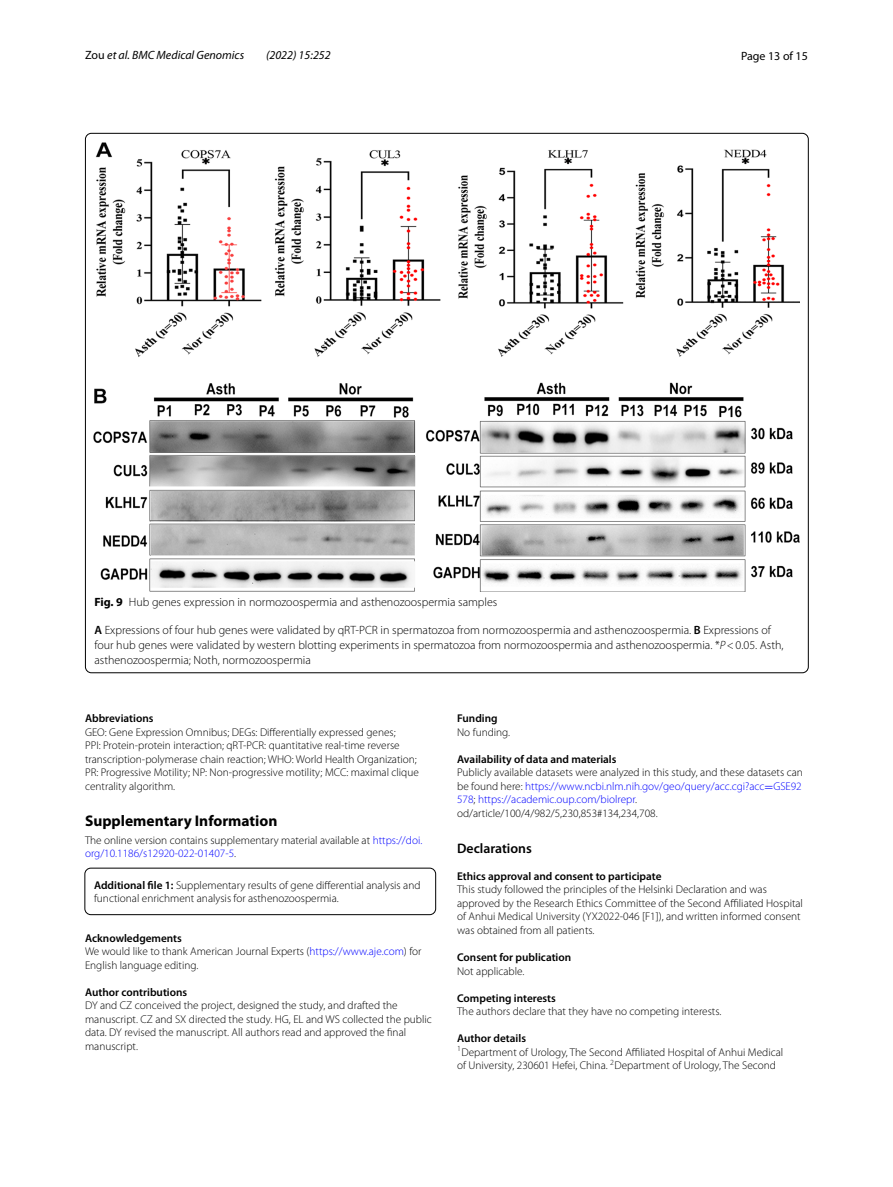
<style>
.page{position:relative;width:893px;height:1187px;background:#fff}
.page>*{position:absolute;margin:0;border:0;box-sizing:border-box;transform-origin:0 0}
.t1{font:700 15.45px "Myriad Pro";color:#000}
.t2{font:600 13.8px "Myriad Pro";color:#000}
.t3{font:300 12px/15px "Myriad Pro";color:#000}
.t4{font:italic 12px "Myriad Pro";color:#000}
.t5{font:12px "Myriad Pro";color:#000}
.t6{font:300 11.25px/13.5px "Myriad Pro";color:#000}
.t7{font:600 11.25px "Myriad Pro";color:#000}
.s1{font-style:normal}
.s2{font-weight:700}
.s3{font-weight:600}
.s4{font-style:italic}
.s5{color:#00f}
.s6{font-family:"MTSY";font-weight:400;color:#00f}
</style>
<div class="page">
<div style="left:85px;top:867px;width:351px;height:47px;border:1px solid #000;border-radius:6px"></div>
<img style="left:94px;top:142px;width:706px;height:449px">
<p class="t4" style="left:85px;top:48px;width:161px"><span class="s1">Zou</span> et al. BMC Medical Genomics</p>
<p class="t4" style="left:266px;top:48px;width:66px">(2022) 15:252</p>
<p class="t5" style="left:741px;top:48px;width:68px">Page 13 of 15</p>
<p class="t3" style="left:94px;top:595px;width:404px"><span class="s2">Fig. 9</span> Hub genes expression in normozoospermia and asthenozoospermia samples</p>
<p class="t3" style="left:94px;top:622px;width:691px"><span class="s3">A</span> Expressions of four hub genes were validated by qRT-PCR in spermatozoa from normozoospermia and asthenozoospermia. <span class="s3">B</span> Expressions of four hub genes were validated by western blotting experiments in spermatozoa from normozoospermia and asthenozoospermia. *<span class="s4">P</span>&lt;0.05. Asth, asthenozoospermia; Noth, normozoospermia</p>
<p class="t7" style="left:85px;top:711px;width:70px">Abbreviations</p>
<p class="t6" style="left:85px;top:725px;width:335px">GEO: Gene Expression Omnibus; DEGs: Differentially expressed genes;<br>PPI: Protein-protein interaction; qRT-PCR: quantitative real-time reverse transcription-polymerase chain reaction; WHO: World Health Organization; PR: Progressive Motility; NP: Non-progressive motility; MCC: maximal clique centrality algorithm.</p>
<h1 class="t1" style="left:85px;top:810px;width:194px">Supplementary Information</h1>
<p class="t6" style="left:85px;top:833px;width:339px">The online version contains supplementary material available at <span class="s5">https://doi. org/10.1186/s12920-022-01407-5</span>.</p>
<p class="t6" style="left:94px;top:878px;width:328px"><span class="s3">Additional file 1:</span> Supplementary results of gene differential analysis and functional enrichment analysis for asthenozoospermia.</p>
<p class="t6" style="left:85px;top:931px;width:338px"><span class="s3">Acknowledgements<br></span>We would like to thank American Journal Experts (<span class="s5">https://www.aje.com</span>) for<br>English language editing.</p>
<p class="t7" style="left:85px;top:984px;width:104px">Author contributions</p>
<p class="t6" style="left:85px;top:998px;width:348px">DY and CZ conceived the project, designed the study, and drafted the manuscript. CZ and SX directed the study. HG, EL and WS collected the public data. DY revised the manuscript. All authors read and approved the final manuscript.</p>
<p class="t7" style="left:457px;top:711px;width:42px">Funding</p>
<p class="t6" style="left:457px;top:725px;width:54px">No funding.</p>
<p class="t7" style="left:457px;top:752px;width:161px">Availability of data and materials</p>
<p class="t6" style="left:457px;top:766px;width:347px">Publicly available datasets were analyzed in this study, and these datasets can be found here: <span class="s5">https://www.ncbi.nlm.nih.gov/geo/query/acc.cgi?acc</span><span class="s6">=</span><span class="s5">GSE92<br>578</span>; <span class="s5">https://academic.oup.com/biolrepr</span>. od/article/100/4/982/5,230,853#134,234,708.</p>
<p class="t2" style="left:457px;top:839px;width:76px">Declarations</p>
<p class="t7" style="left:457px;top:869px;width:206px">Ethics approval and consent to participate</p>
<p class="t6" style="left:457px;top:883px;width:347px">This study followed the principles of the Helsinki Declaration and was approved by the Research Ethics Committee of the Second Affiliated Hospital of Anhui Medical University (YX2022-046 [F1]), and written informed consent was obtained from all patients.</p>
<p class="t7" style="left:457px;top:950px;width:116px">Consent for publication</p>
<p class="t6" style="left:457px;top:964px;width:69px">Not applicable.</p>
<p class="t7" style="left:457px;top:990px;width:100px">Competing interests</p>
<p class="t6" style="left:457px;top:1004px;width:266px">The authors declare that they have no competing interests.</p>
<p class="t6" style="left:457px;top:1031px;width:328px"><span class="s3">Author details<br></span><sup>1</sup>Department of Urology, The Second Affiliated Hospital of Anhui Medical of University, 230601 Hefei, China. <sup>2</sup>Department of Urology, The Second</p>
</div>
